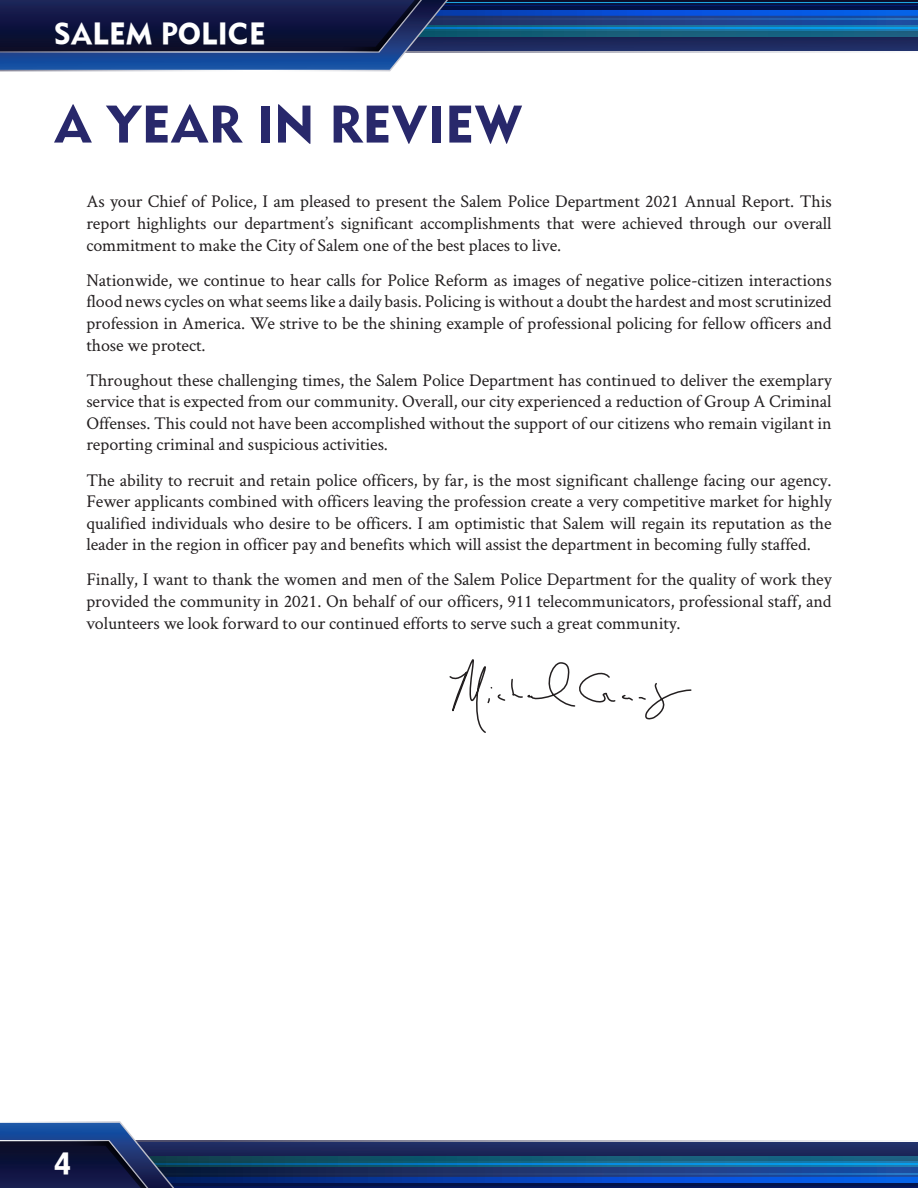
<style>
.page{position:relative;width:918px;height:1188px;background:#fff}
.page>*{position:absolute;margin:0;border:0;box-sizing:border-box;transform-origin:0 0}
.t1{font:52.5px "Metro Black LT Two";color:#28286b}
.t2{font:30px "Metro Black LT Two";color:#fff}
.t3{font:18px/21.6px "Crimson Text";letter-spacing:-.005em;color:#231f20;text-align:justify}
</style>
<div class="page">
<svg style="left:0;top:0;width:918px;height:71px;background:#3b5381"></svg>
<svg style="left:0;top:1121px;width:918px;height:67px"></svg>
<svg style="left:449px;top:659px;width:243px;height:74px"></svg>
<h2 class="t2" style="left:54px;top:14px;width:213px">SALEM POLICE</h2>
<h1 class="t1" style="left:54px;top:91px;width:470px">A YEAR IN REVIEW</h1>
<p class="t3" style="left:86px;top:190px;width:747px">As your Chief of Police, I am pleased to present the Salem Police Department 2021 Annual Report. This report highlights our department’s significant accomplishments that were achieved through our overall commitment to make the City of Salem one of the best places to live.</p>
<p class="t3" style="left:86px;top:269px;width:747px">Nationwide, we continue to hear calls for Police Reform as images of negative police-citizen interactions flood news cycles on what seems like a daily basis. Policing is without a doubt the hardest and most scrutinized profession in America. We strive to be the shining example of professional policing for fellow officers and those we protect.</p>
<p class="t3" style="left:86px;top:368px;width:747px">Throughout these challenging times, the Salem Police Department has continued to deliver the exemplary service that is expected from our community. Overall, our city experienced a reduction of Group A Criminal Offenses. This could not have been accomplished without the support of our citizens who remain vigilant in reporting criminal and suspicious activities.</p>
<p class="t3" style="left:86px;top:468px;width:747px">The ability to recruit and retain police officers, by far, is the most significant challenge facing our agency.<br>Fewer applicants combined with officers leaving the profession create a very competitive market for highly qualified individuals who desire to be officers. I am optimistic that Salem will regain its reputation as the leader in the region in officer pay and benefits which will assist the department in becoming fully staffed.</p>
<p class="t3" style="left:86px;top:568px;width:747px">Finally, I want to thank the women and men of the Salem Police Department for the quality of work they provided the community in 2021. On behalf of our officers, 911 telecommunicators, professional staff, and volunteers we look forward to our continued efforts to serve such a great community.</p>
<h2 class="t2" style="left:54px;top:1144px;width:18px">4</h2>
</div>
